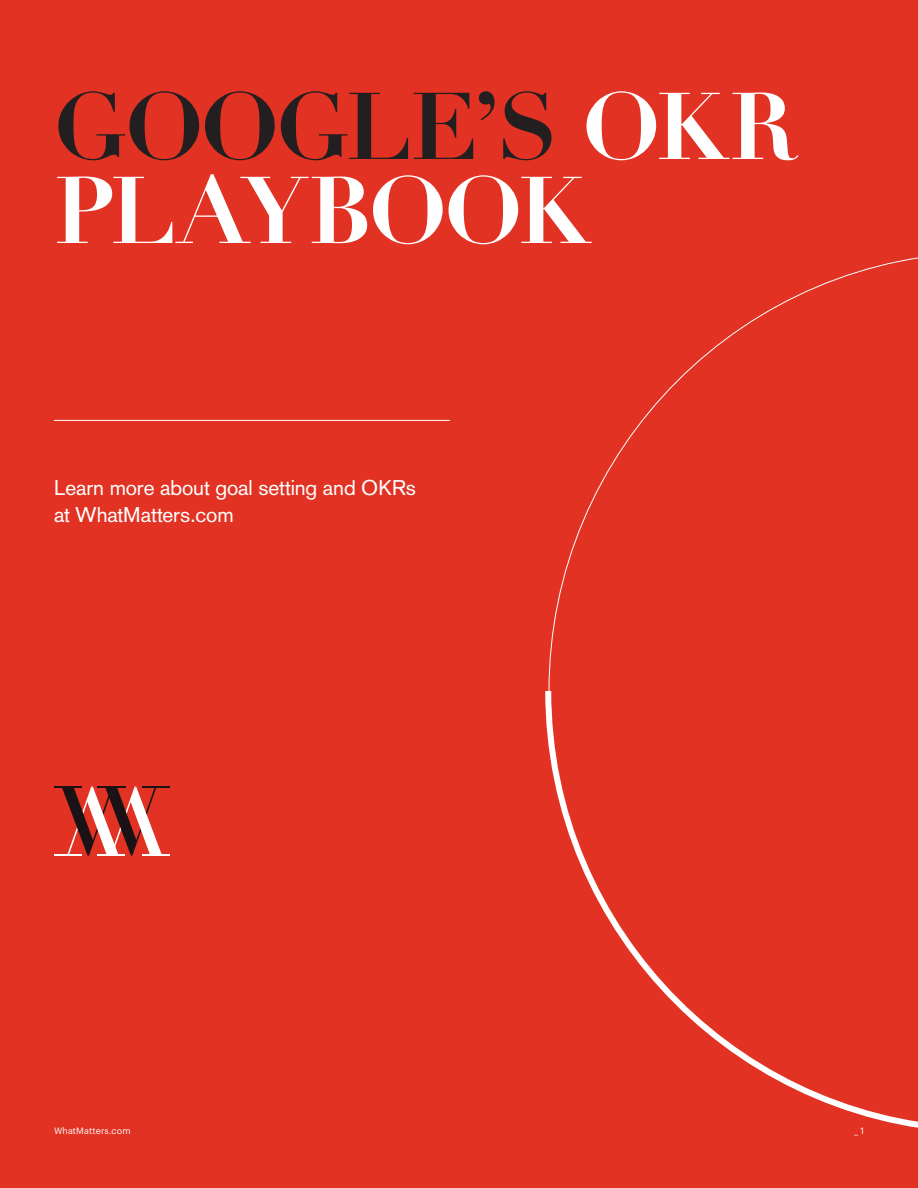
<style>
.page{position:relative;width:918px;height:1188px;background:#e13223}
.page>*{position:absolute;margin:0;border:0;box-sizing:border-box;transform-origin:0 0}
.t1{font:700 93px/84px "Didot";letter-spacing:-.02em;color:#fff}
.Subtitle{font:21px/27px "Akzidenz Grotesk";letter-spacing:-.005em;color:#fff}
.t2{font:9px "Graphik";letter-spacing:.015em;color:#fff}
.s1{color:#231f20}
</style>
<div class="page">
<svg style="left:548px;top:257px;width:370px;height:428px"></svg>
<svg style="left:545px;top:685px;width:373px;height:443px"></svg>
<hr style="left:142px;top:786px;width:28px;height:2px;background:#1a1214">
<hr style="left:97px;top:786px;width:28px;height:2px;background:#1a1214">
<hr style="left:98px;top:786px;width:28px;height:2px;background:#1a1214">
<hr style="left:54px;top:854px;width:28px;height:2px;background:#fff">
<hr style="left:54px;top:786px;width:28px;height:2px;background:#1a1214">
<hr style="left:142px;top:854px;width:28px;height:2px;background:#fff">
<svg style="left:62px;top:787px;width:100px;height:69px"></svg>
<hr style="left:54px;top:420px;width:396px;height:1px;background:#fff">
<p class="t1" style="left:54px;top:85px;width:744px"><span class="s1">GOOGLE’S</span> OKR<br>PLAYBOOK</p>
<p class="Subtitle" style="left:54px;top:474px;width:363px">Learn more about goal setting and OKRs at WhatMatters.com</p>
<p class="t2" style="left:54px;top:1124px;width:78px">WhatMatters.com</p>
<p class="t2" style="left:855px;top:1124px;width:11px">_ 1</p>
</div>
